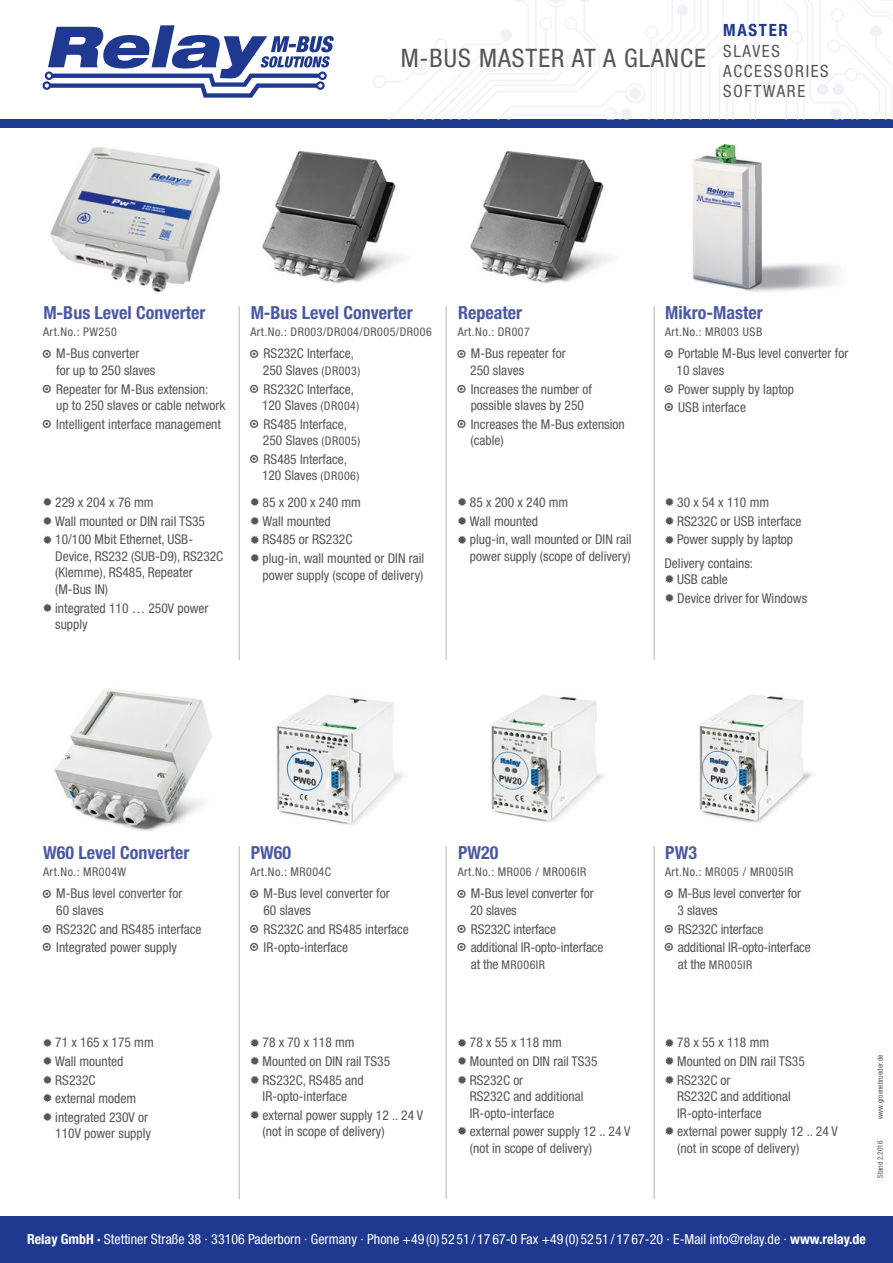
<style>
.page{position:relative;width:893px;height:1263px;background:#fff}
.page>*{position:absolute;margin:0;border:0;box-sizing:border-box;transform-origin:0 0}
.t1{font:condensed 25.5px "Helvetica Neue LT Std";letter-spacing:.04em;color:#565656}
.t2{font:700 condensed 18px "Helvetica Neue LT Std";color:#4b58a4}
.t3{font:condensed 16.95px/20.2px "Helvetica Neue LT Std";letter-spacing:.1em;color:#565656}
.t4{font:700 condensed 16.95px "Helvetica Neue LT Std";letter-spacing:.1em;color:#1e398f}
.t5{font:condensed 13.95px "Helvetica Neue LT Std";color:#fff}
.t6{font:condensed 13.5px/18.6px "Helvetica Neue LT Std";color:#565656}
.t7{font:condensed 12px "Helvetica Neue LT Std";letter-spacing:.04em;color:#565656}
.t8{font:condensed 7.5px "Helvetica Neue LT Std";color:#565656}
.s1{font-family:"FF Dingbests";font-stretch:normal;font-size:12px}
.s2{font-size:12px}
.s3{font-size:13.5px}
.s4{font-weight:700}
</style>
<div class="page">
<svg style="left:43px;top:25px;width:291px;height:73px"></svg>
<div style="left:0;top:119px;width:893px;height:9px;background:#1e398f"></div>
<svg style="left:373px;top:0;width:520px;height:119px"></svg>
<div style="left:760px;top:80px;width:11px;height:12px;background:#f1f1f9;border-radius:50%"></div>
<div style="left:0;top:1216px;width:893px;height:47px;background:#1e398f"></div>
<hr style="left:239px;top:306px;width:1px;height:354px;background:#b1b2b3">
<hr style="left:239px;top:846px;width:1px;height:353px;background:#b1b2b3">
<hr style="left:446px;top:306px;width:1px;height:354px;background:#b1b2b3">
<hr style="left:446px;top:846px;width:1px;height:353px;background:#b1b2b3">
<hr style="left:654px;top:306px;width:1px;height:354px;background:#b1b2b3">
<hr style="left:654px;top:846px;width:1px;height:353px;background:#b1b2b3">
<img style="left:263px;top:152px;width:141px;height:132px">
<img style="left:50px;top:147px;width:171px;height:146px">
<img style="left:470px;top:152px;width:142px;height:132px">
<img style="left:491px;top:695px;width:114px;height:127px">
<img style="left:276px;top:695px;width:127px;height:130px">
<img style="left:699px;top:694px;width:113px;height:129px">
<img style="left:55px;top:688px;width:157px;height:143px">
<img style="left:692px;top:145px;width:144px;height:147px">
<h1 class="t1" style="left:401px;top:44px;width:307px">M-BUS MASTER AT A GLANCE</h1>
<p class="t4" style="left:723px;top:20px;width:66px">MASTER</p>
<p class="t3" style="left:723px;top:41px;width:107px">SLAVES<br>ACCESSORIES<br>SOFTWARE</p>
<h2 class="t2" style="left:43px;top:302px;width:164px">M-Bus Level Converter</h2>
<p class="t7" style="left:43px;top:324px;width:75px">Art.No.: PW250</p>
<p class="t6" style="left:56px;top:345px;width:101px;line-height:16.5px;text-indent:-14px"><span class="s1">A</span> M-Bus converter for up to 250 slaves</p>
<p class="t6" style="left:56px;top:380px;width:171px;line-height:16.5px;text-indent:-14px"><span class="s1">A</span> Repeater for M-Bus extension:<br>up to 250 slaves or cable network</p>
<p class="t6" style="left:42px;top:414px;width:181px"><span class="s1">A</span> Intelligent interface management</p>
<p class="t6" style="left:42px;top:493px;width:164px"><span class="s1">M</span> 229 x 204 x 76 mm<br><span class="s1">M</span> Wall mounted or DIN rail TS35<br><span class="s1">M</span> 10/100 Mbit Ethernet, USB-</p>
<p class="t6" style="left:55px;top:548px;width:170px;line-height:16.5px">Device, RS232 (SUB-D9), RS232C (Klemme), RS485, Repeater (M-Bus IN)</p>
<p class="t6" style="left:55px;top:599px;width:155px;line-height:16.5px;text-indent:-13px"><span class="s1">M</span> integrated 110 … 250V power supply</p>
<h2 class="t2" style="left:251px;top:302px;width:164px">M-Bus Level Converter</h2>
<p class="t7" style="left:250px;top:324px;width:183px">Art.No.: DR003/DR004/DR005/DR006</p>
<p class="t6" style="left:263px;top:345px;width:99px;line-height:16.5px;text-indent:-14px"><span class="s1">A</span> RS232C Interface,<br>250 Slaves <span class="s2">(DR003)</span></p>
<p class="t6" style="left:262px;top:380px;width:99px;line-height:16.5px;text-indent:-13px"><span class="s1">A</span> RS232C Interface,<br>120 Slaves <span class="s2">(DR004)</span></p>
<p class="t6" style="left:263px;top:416px;width:99px;line-height:16.5px;text-indent:-14px"><span class="s1">A</span> RS485 Interface,<br>250 Slaves <span class="s2">(DR005)</span></p>
<p class="t6" style="left:262px;top:451px;width:99px;line-height:16.5px;text-indent:-13px"><span class="s1">A</span> RS485 Interface,<br>120 Slaves <span class="s2">(DR006)</span></p>
<p class="t6" style="left:250px;top:493px;width:176px"><span class="s1">M</span> 85 x 200 x 240 mm<br><span class="s1">M</span> Wall mounted<br><span class="s1">M</span> RS485 or RS232C<br><span class="s1">M</span> plug-in, wall mounted or DIN rail</p>
<p class="t6" style="left:263px;top:565px;width:162px">power supply (scope of delivery)</p>
<h2 class="t2" style="left:458px;top:302px;width:65px">Repeater</h2>
<p class="t7" style="left:458px;top:324px;width:74px">Art.No.: DR007</p>
<p class="t6" style="left:470px;top:345px;width:97px;line-height:16.5px;text-indent:-14px"><span class="s1">A</span> M-Bus repeater for<br>250 slaves</p>
<p class="t6" style="left:456px;top:380px;width:137px;line-height:16.5px;text-align:center"><span class="s1">A</span> Increases the number of possible slaves by 250</p>
<p class="t6" style="left:470px;top:416px;width:156px;line-height:16.5px;text-indent:-14px"><span class="s1">A</span> Increases the M-Bus extension (cable)</p>
<p class="t6" style="left:457px;top:493px;width:176px"><span class="s1">M</span> 85 x 200 x 240 mm<br><span class="s1">M</span> Wall mounted<br><span class="s1">M</span> plug-in, wall mounted or DIN rail</p>
<p class="t6" style="left:470px;top:547px;width:162px">power supply (scope of delivery)</p>
<h2 class="t2" style="left:665px;top:302px;width:99px">Mikro-Master</h2>
<p class="t7" style="left:665px;top:324px;width:99px">Art.No.: MR003 USB</p>
<p class="t6" style="left:677px;top:345px;width:173px;line-height:16.5px;text-indent:-13px"><span class="s1">A</span> Portable M-Bus level converter for<br>10 slaves</p>
<p class="t6" style="left:664px;top:379px;width:132px"><span class="s1">A</span> Power supply by laptop<br><span class="s1">A</span> USB interface</p>
<p class="t6" style="left:664px;top:493px;width:139px"><span class="s1">M</span> 30 x 54 x 110 mm<br><span class="s1">M</span> RS232C or USB interface<br><span class="s1">M</span> Power supply by laptop</p>
<p class="t6" style="left:664px;top:554px;width:90px;line-height:16.5px">Delivery contains:<br><span class="s1">M</span> USB cable</p>
<p class="t6" style="left:664px;top:588px;width:144px"><span class="s1">M</span> Device driver for Windows</p>
<h2 class="t2" style="left:43px;top:842px;width:148px">W60 Level Converter</h2>
<p class="t7" style="left:43px;top:864px;width:85px">Art.No.: MR004W</p>
<p class="t6" style="left:56px;top:885px;width:128px;line-height:16.5px;text-indent:-14px"><span class="s1">A</span> M-Bus level converter for<br>60 slaves</p>
<p class="t6" style="left:42px;top:919px;width:161px"><span class="s1">A</span> RS232C and RS485 interface<br><span class="s1">A</span> Integrated power supply</p>
<h2 class="t2" style="left:251px;top:842px;width:42px">PW60</h2>
<p class="t7" style="left:250px;top:864px;width:82px">Art.No.: MR004C</p>
<p class="t6" style="left:263px;top:885px;width:128px;line-height:16.5px;text-indent:-14px"><span class="s1">A</span> M-Bus level converter for<br>60 slaves</p>
<p class="t6" style="left:249px;top:919px;width:161px"><span class="s1">A</span> RS232C and RS485 interface<br><span class="s1">A</span> IR-opto-interface</p>
<h2 class="t2" style="left:458px;top:842px;width:42px">PW20</h2>
<p class="t7" style="left:458px;top:864px;width:130px">Art.No.: MR006 / MR006IR</p>
<p class="t6" style="left:470px;top:885px;width:125px;line-height:16.5px;text-indent:-14px"><span class="s1">A</span> M-Bus level converter for<br>20 slaves</p>
<p class="t6" style="left:456px;top:919px;width:149px"><span class="s1">A</span> RS232C interface<br><span class="s1">A</span> additional IR-opto-interface</p>
<p class="t7" style="left:471px;top:957px;width:76px"><span class="s3">at the</span> MR006IR</p>
<h2 class="t2" style="left:665px;top:842px;width:33px">PW3</h2>
<p class="t7" style="left:665px;top:864px;width:130px">Art.No.: MR005 / MR005IR</p>
<p class="t6" style="left:678px;top:885px;width:125px;line-height:16.5px;text-indent:-14px"><span class="s1">A</span> M-Bus level converter for<br>3 slaves</p>
<p class="t6" style="left:664px;top:919px;width:149px"><span class="s1">A</span> RS232C interface<br><span class="s1">A</span> additional IR-opto-interface</p>
<p class="t7" style="left:678px;top:957px;width:76px"><span class="s3">at the</span> MR005IR</p>
<p class="t6" style="left:43px;top:1033px;width:113px"><span class="s1">M</span> 71 x 165 x 175 mm<br><span class="s1">M</span> Wall mounted<br><span class="s1">M</span> RS232C<br><span class="s1">M</span> external modem<br><span class="s1">M</span> integrated 230V or</p>
<p class="t6" style="left:55px;top:1124px;width:97px">110V power supply</p>
<p class="t6" style="left:250px;top:1033px;width:142px"><span class="s1">M</span> 78 x 70 x 118 mm<br><span class="s1">M</span> Mounted on DIN rail TS35<br><span class="s1">M</span> RS232C, RS485 and</p>
<p class="t6" style="left:250px;top:1087px;width:175px;text-indent:13px">IR-opto-interface<br><span class="s1">M</span> external power supply 12 .. 24 V</p>
<p class="t6" style="left:263px;top:1122px;width:124px">(not in scope of delivery)</p>
<p class="t6" style="left:457px;top:1033px;width:142px"><span class="s1">M</span> 78 x 55 x 118 mm<br><span class="s1">M</span> Mounted on DIN rail TS35<br><span class="s1">M</span> RS232C or</p>
<p class="t6" style="left:470px;top:1088px;width:115px;line-height:16.5px">RS232C and additional<br>IR-opto-interface</p>
<p class="t6" style="left:470px;top:1123px;width:162px;line-height:16.5px;text-indent:-13px"><span class="s1">M</span> external power supply 12 .. 24 V (not in scope of delivery)</p>
<p class="t6" style="left:664px;top:1033px;width:142px"><span class="s1">M</span> 78 x 55 x 118 mm<br><span class="s1">M</span> Mounted on DIN rail TS35<br><span class="s1">M</span> RS232C or</p>
<p class="t6" style="left:677px;top:1088px;width:115px;line-height:16.5px">RS232C and additional<br>IR-opto-interface</p>
<p class="t6" style="left:677px;top:1123px;width:162px;line-height:16.5px;text-indent:-13px"><span class="s1">M</span> external power supply 12 .. 24 V (not in scope of delivery)</p>
<p class="t8" style="left:876px;top:1119px;width:66px;rotate:-90deg">www.groenebrueder.de</p>
<p class="t8" style="left:876px;top:1178px;width:39px;rotate:-90deg">Stand 2.2016</p>
<p class="t5" style="left:27px;top:1231px;width:840px"><span class="s4">Relay GmbH ·</span> Stettiner Straße 38 · 33106 Paderborn · Germany · Phone +49 (0) 52 51 / 17 67-0 Fax +49 (0) 52 51 / 17 67-20 · E-Mail info@relay.de · <span class="s4">www.relay.de</span></p>
</div>
